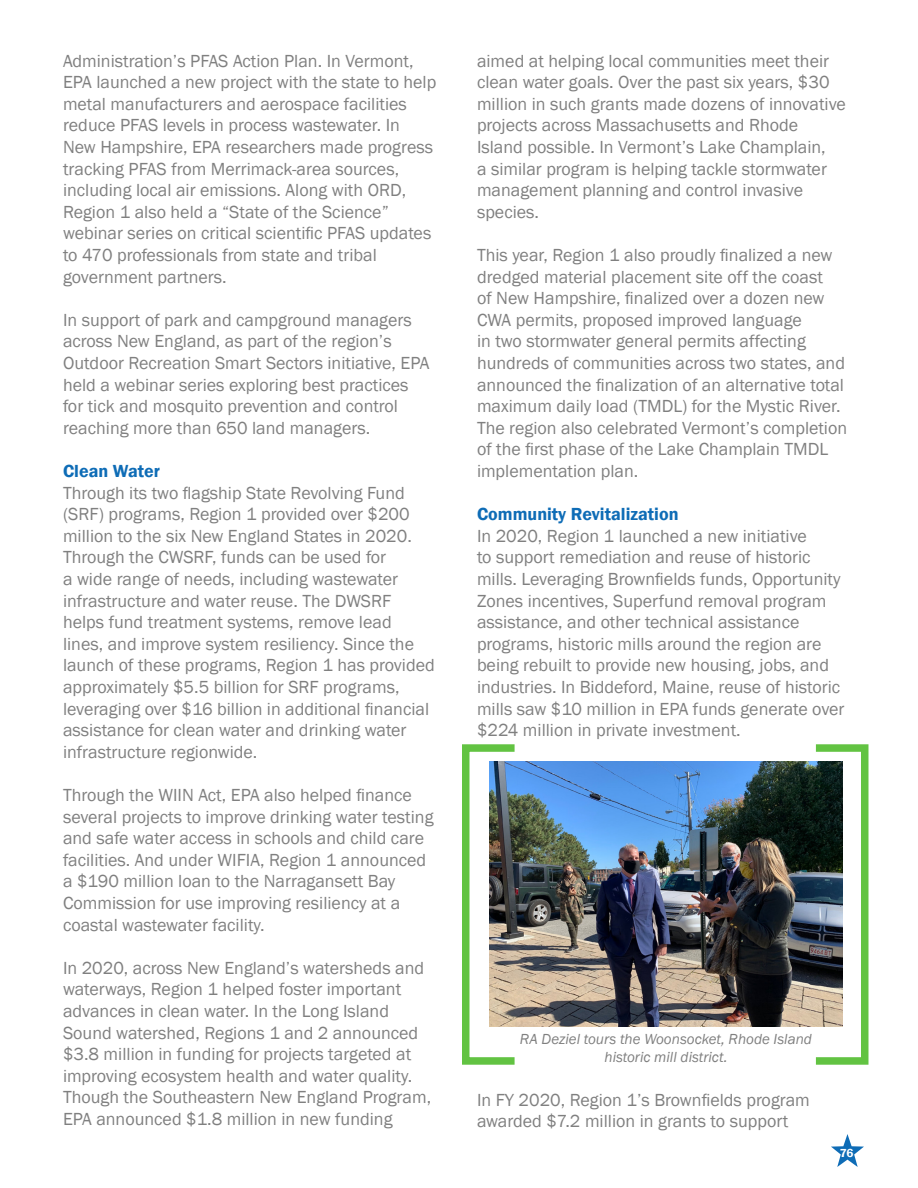
<style>
.page{position:relative;width:918px;height:1188px;background:#fff}
.page>*{position:absolute;margin:0;border:0;box-sizing:border-box;transform-origin:0 0}
.Main_Text{font:18px/21.6px "Franklin Gothic";color:#808080}
.Main_Text-2{font:600 18px "Franklin Gothic";color:#0e6cb6}
.Main_Text-3{font:italic 15px/18px "Franklin Gothic";color:#808080;text-align:center}
.t1{font:600 12px "Franklin Gothic";color:#fff}
</style>
<div class="page">
<img style="left:489px;top:761px;width:354px;height:265px">
<svg style="left:831px;top:1134px;width:33px;height:33px"></svg>
<div style="left:812px;top:744px;width:56px;height:321px;border:8px solid #62c342"></div>
<div style="left:462px;top:744px;width:56px;height:321px;border:8px solid #62c342"></div>
<p class="Main_Text" style="left:63px;top:50px;width:375px">Administration’s PFAS Action Plan. In Vermont, EPA launched a new project with the state to help metal manufacturers and aerospace facilities reduce PFAS levels in process wastewater. In New Hampshire, EPA researchers made progress tracking PFAS from Merrimack-area sources, including local air emissions. Along with ORD, Region 1 also held a “State of the Science” webinar series on critical scientific PFAS updates to 470 professionals from state and tribal government partners.</p>
<p class="Main_Text" style="left:63px;top:309px;width:368px">In support of park and campground managers across New England, as part of the region’s Outdoor Recreation Smart Sectors initiative, EPA held a webinar series exploring best practices for tick and mosquito prevention and control reaching more than 650 land managers.</p>
<p class="Main_Text-2" style="left:63px;top:460px;width:98px">Clean Water</p>
<p class="Main_Text" style="left:63px;top:482px;width:373px">Through its two flagship State Revolving Fund (SRF) programs, Region 1 provided over $200 million to the six New England States in 2020.<br>Through the CWSRF, funds can be used for<br>a wide range of needs, including wastewater infrastructure and water reuse. The DWSRF helps fund treatment systems, remove lead lines, and improve system resiliency. Since the launch of these programs, Region 1 has provided approximately $5.5 billion for SRF programs, leveraging over $16 billion in additional financial assistance for clean water and drinking water infrastructure regionwide.</p>
<p class="Main_Text" style="left:63px;top:785px;width:372px">Through the WIIN Act, EPA also helped finance several projects to improve drinking water testing and safe water access in schools and child care facilities. And under WIFIA, Region 1 announced a $190 million loan to the Narragansett Bay Commission for use improving resiliency at a coastal wastewater facility.</p>
<p class="Main_Text" style="left:63px;top:957px;width:370px">In 2020, across New England’s watersheds and waterways, Region 1 helped foster important advances in clean water. In the Long Island Sound watershed, Regions 1 and 2 announced $3.8 million in funding for projects targeted at improving ecosystem health and water quality.<br>Though the Southeastern New England Program, EPA announced $1.8 million in new funding</p>
<p class="Main_Text" style="left:477px;top:50px;width:370px">aimed at helping local communities meet their clean water goals. Over the past six years, $30 million in such grants made dozens of innovative projects across Massachusetts and Rhode Island possible. In Vermont’s Lake Champlain,<br>a similar program is helping tackle stormwater management planning and control invasive species.</p>
<p class="Main_Text" style="left:477px;top:245px;width:372px">This year, Region 1 also proudly finalized a new dredged material placement site off the coast<br>of New Hampshire, finalized over a dozen new CWA permits, proposed improved language<br>in two stormwater general permits affecting hundreds of communities across two states, and announced the finalization of an alternative total maximum daily load (TMDL) for the Mystic River.<br>The region also celebrated Vermont’s completion of the first phase of the Lake Champlain TMDL implementation plan.</p>
<p class="Main_Text-2" style="left:477px;top:503px;width:203px">Community Revitalization</p>
<p class="Main_Text" style="left:477px;top:525px;width:369px">In 2020, Region 1 launched a new initiative<br>to support remediation and reuse of historic mills. Leveraging Brownfields funds, Opportunity Zones incentives, Superfund removal program assistance, and other technical assistance programs, historic mills around the region are being rebuilt to provide new housing, jobs, and industries. In Biddeford, Maine, reuse of historic mills saw $10 million in EPA funds generate over $224 million in private investment.</p>
<p class="Main_Text-3" style="left:520px;top:1031px;width:294px">RA Deziel tours the Woonsocket, Rhode Island historic mill district.</p>
<p class="Main_Text" style="left:477px;top:1089px;width:334px">In FY 2020, Region 1’s Brownfields program awarded $7.2 million in grants to support</p>
<p class="t1" style="left:840px;top:1146px;width:15px">76</p>
</div>
